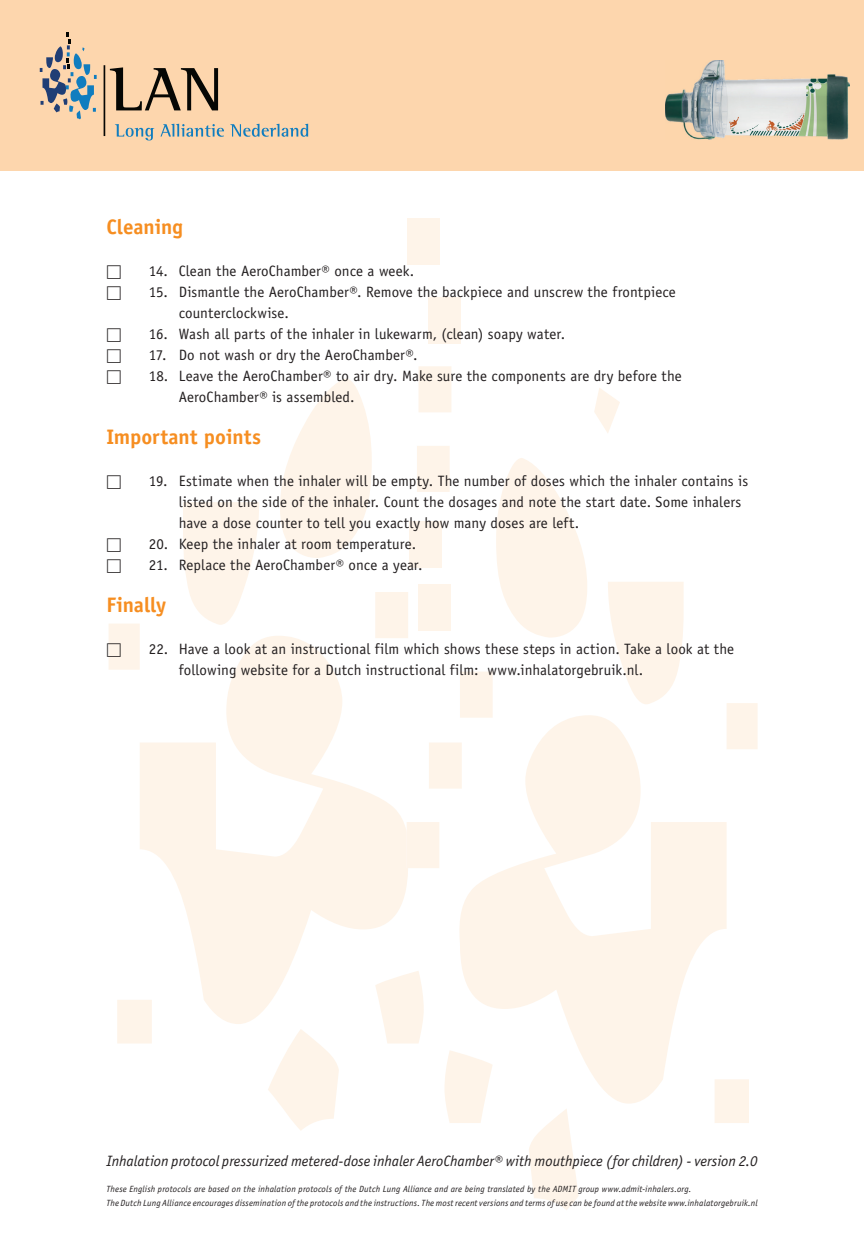
<style>
.page{position:relative;width:864px;height:1234px;background:#fff}
.page>*{position:absolute;margin:0;border:0;box-sizing:border-box;transform-origin:0 0}
.t1{font:700 21px "Officina Sans Std";letter-spacing:-.005em;color:#f68e21}
.t2{font:15px/21px "Officina Sans Std";letter-spacing:.005em;color:#231f20}
.t3{font:italic 15px "Officina Sans Std";color:#231f20}
.t4{font:15px "Universal Std Newswith Comm Pi";color:#231f20}
.t5{font:italic 9px/14.2px "Officina Sans Std";letter-spacing:.015em;color:#231f20}
</style>
<div class="page">
<svg style="left:109px;top:366px;width:342px;height:764px"></svg>
<svg style="left:406px;top:387px;width:351px;height:823px"></svg>
<div style="left:407px;top:218px;width:33px;height:46px;background:#fef4e9"></div>
<div style="left:418px;top:584px;width:32px;height:46px;background:#fef4e9"></div>
<div style="left:428px;top:297px;width:33px;height:46px;background:#fef4e9"></div>
<div style="left:409px;top:521px;width:32px;height:46px;background:#fef4e9"></div>
<div style="left:0;top:0;width:863px;height:170px;background:#fdd6ad"></div>
<hr style="left:103px;top:65px;width:2px;height:71px;background:#060704">
<svg style="left:110px;top:67px;width:108px;height:43px"></svg>
<svg style="left:115px;top:124px;width:39px;height:16px"></svg>
<svg style="left:160px;top:124px;width:64px;height:13px"></svg>
<svg style="left:230px;top:124px;width:78px;height:13px"></svg>
<svg style="left:40px;top:32px;width:57px;height:87px"></svg>
<img style="left:665px;top:60px;width:183px;height:79px">
<h1 class="t1" style="left:106px;top:213px;width:78px">Cleaning</h1>
<p class="t4" style="left:106px;top:264px;width:16px">☐</p>
<p class="t2" style="left:149px;top:260px;width:267px">14. Clean the AeroChamber® once a week.</p>
<p class="t4" style="left:106px;top:285px;width:16px">☐</p>
<p class="t2" style="left:179px;top:281px;width:498px;text-indent:-30px">15. Dismantle the AeroChamber®. Remove the backpiece and unscrew the frontpiece counterclockwise.</p>
<p class="t4" style="left:106px;top:327px;width:16px">☐</p>
<p class="t2" style="left:149px;top:323px;width:417px">16. Wash all parts of the inhaler in lukewarm, (clean) soapy water.</p>
<p class="t4" style="left:106px;top:348px;width:16px">☐</p>
<p class="t2" style="left:149px;top:344px;width:270px">17. Do not wash or dry the AeroChamber®.</p>
<p class="t4" style="left:106px;top:369px;width:16px">☐</p>
<p class="t2" style="left:179px;top:365px;width:504px;text-indent:-30px">18. Leave the AeroChamber® to air dry. Make sure the components are dry before the<br>AeroChamber® is assembled.</p>
<h1 class="t1" style="left:106px;top:423px;width:156px">Important points</h1>
<p class="t4" style="left:106px;top:474px;width:16px">☐</p>
<p class="t2" style="left:179px;top:470px;width:570px;text-indent:-30px">19. Estimate when the inhaler will be empty. The number of doses which the inhaler contains is listed on the side of the inhaler. Count the dosages and note the start date. Some inhalers have a dose counter to tell you exactly how many doses are left.</p>
<p class="t4" style="left:106px;top:537px;width:16px">☐</p>
<p class="t2" style="left:149px;top:533px;width:268px">20. Keep the inhaler at room temperature.</p>
<p class="t4" style="left:106px;top:558px;width:16px">☐</p>
<p class="t2" style="left:149px;top:554px;width:275px">21. Replace the AeroChamber® once a year.</p>
<h1 class="t1" style="left:106px;top:591px;width:61px">Finally</h1>
<p class="t4" style="left:106px;top:642px;width:16px">☐</p>
<p class="t2" style="left:179px;top:638px;width:556px;text-indent:-30px">22. Have a look at an instructional film which shows these steps in action. Take a look at the following website for a Dutch instructional film: www.inhalatorgebruik.nl.</p>
<p class="t3" style="left:106px;top:1151px;width:652px">Inhalation protocol pressurized metered-dose inhaler AeroChamber® with mouthpiece (for children) - version 2.0</p>
<p class="t5" style="left:106px;top:1181px;width:652px">These English protocols are based on the inhalation protocols of the Dutch Lung Alliance and are being translated by the ADMIT group www.admit-inhalers.org.<br>The Dutch Lung Alliance encourages dissemination of the protocols and the instructions. The most recent versions and terms of use can be found at the website www.inhalatorgebruik.nl</p>
</div>
